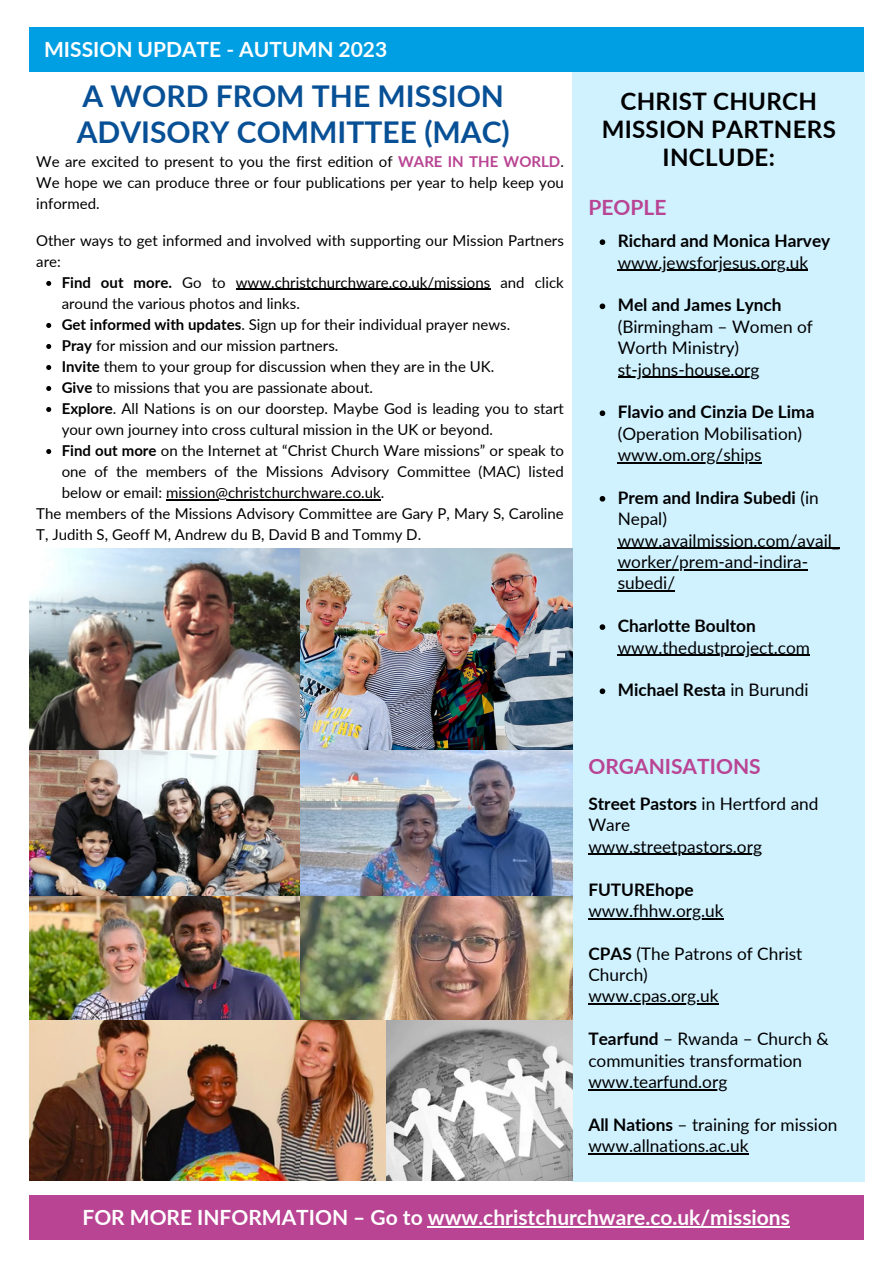
<style>
.page{position:relative;width:893px;height:1264px;background:#fff}
.page>*{position:absolute;margin:0;border:0;box-sizing:border-box;transform-origin:0 0}
.t1{font:700 30px/36px "Lato";color:#075096}
.t2{font:700 24.15px/28.2px "Lato";letter-spacing:.01em;color:#000;text-align:center}
.t3{font:700 21px "Lato";color:#fff}
.t4{font:700 21px "Lato";color:#b94493}
.t5{font:17.25px/21.3px "Lato";color:#000}
.t6{font:700 17.25px "Lato";color:#000}
.t7{font:15px/21px "Lato";color:#000}
.s1{font-weight:700;color:#b94493}
.s2{font-weight:700}
.s3{font-weight:400}
</style>
<div class="page">
<div style="left:572px;top:72px;width:293px;height:1109px;background:#d0f2ff"></div>
<svg style="left:599px;top:239px;width:6px;height:6px"></svg>
<hr style="left:617px;top:270px;width:191px;height:1px;background:#000">
<svg style="left:599px;top:303px;width:6px;height:6px"></svg>
<hr style="left:617px;top:376px;width:142px;height:2px;background:#000">
<svg style="left:599px;top:410px;width:6px;height:6px"></svg>
<hr style="left:617px;top:462px;width:144px;height:1px;background:#000">
<svg style="left:599px;top:496px;width:6px;height:5px"></svg>
<hr style="left:617px;top:547px;width:222px;height:2px;background:#000">
<hr style="left:617px;top:569px;width:191px;height:1px;background:#000">
<hr style="left:617px;top:590px;width:58px;height:1px;background:#000">
<svg style="left:599px;top:624px;width:6px;height:6px"></svg>
<hr style="left:617px;top:654px;width:193px;height:1px;background:#000">
<svg style="left:599px;top:688px;width:6px;height:6px"></svg>
<hr style="left:588px;top:853px;width:174px;height:2px;background:#000">
<hr style="left:588px;top:918px;width:135px;height:1px;background:#000">
<hr style="left:588px;top:1003px;width:130px;height:1px;background:#000">
<hr style="left:588px;top:1089px;width:139px;height:1px;background:#000">
<hr style="left:588px;top:1153px;width:160px;height:1px;background:#000">
<div style="left:29px;top:27px;width:835px;height:45px;background:#009fe3"></div>
<div style="left:29px;top:1195px;width:835px;height:44px;background:#b94493"></div>
<img style="left:29px;top:548px;width:543px;height:632px">
<hr style="left:428px;top:1226px;width:362px;height:1px;background:#fff">
<svg style="left:46px;top:281px;width:5px;height:5px"></svg>
<hr style="left:236px;top:289px;width:254px;height:1px;background:#000">
<svg style="left:46px;top:323px;width:5px;height:5px"></svg>
<svg style="left:46px;top:344px;width:5px;height:5px"></svg>
<svg style="left:46px;top:365px;width:5px;height:5px"></svg>
<svg style="left:46px;top:386px;width:5px;height:5px"></svg>
<svg style="left:46px;top:407px;width:5px;height:5px"></svg>
<svg style="left:46px;top:449px;width:5px;height:5px"></svg>
<hr style="left:166px;top:499px;width:215px;height:1px;background:#000">
<p class="t3" style="left:44px;top:36px;width:344px">MISSION UPDATE - AUTUMN 2023</p>
<p class="t1" style="left:77px;top:77px;width:434px">A WORD FROM THE MISSION<br>ADVISORY COMMITTEE (MAC)</p>
<p class="t7" style="left:36px;top:150px;width:529px;text-align:justify">We are excited to present to you the first edition of <span class="s1">WARE IN THE WORLD</span>.<br>We hope we can produce three or four publications per year to help keep you informed.</p>
<p class="t7" style="left:36px;top:229px;width:529px">Other ways to get informed and involved with supporting our Mission Partners are:</p>
<p class="t7" style="left:62px;top:271px;width:503px"><span class="s2">Find out more.</span> Go to www.christchurchware.co.uk/missions and click around the various photos and links.</p>
<p class="t7" style="left:62px;top:313px;width:450px"><span class="s2">Get informed with updates</span>. Sign up for their individual prayer news.</p>
<p class="t7" style="left:62px;top:334px;width:278px"><span class="s2">Pray</span> for mission and our mission partners.</p>
<p class="t7" style="left:62px;top:355px;width:434px"><span class="s2">Invite</span> them to your group for discussion when they are in the UK.</p>
<p class="t7" style="left:62px;top:376px;width:313px"><span class="s2">Give</span> to missions that you are passionate about.</p>
<p class="t7" style="left:62px;top:397px;width:503px"><span class="s2">Explore</span>. All Nations is on our doorstep. Maybe God is leading you to start your own journey into cross cultural mission in the UK or beyond.</p>
<p class="t7" style="left:62px;top:439px;width:503px;text-align:justify"><span class="s2">Find out more</span> on the Internet at “Christ Church Ware missions” or speak to one of the members of the Missions Advisory Committee (MAC) listed below or email: mission@christchurchware.co.uk.</p>
<p class="t7" style="left:36px;top:502px;width:529px">The members of the Missions Advisory Committee are Gary P, Mary S, Caroline<br>T, Judith S, Geoff M, Andrew du B, David B and Tommy D.</p>
<h2 class="t2" style="left:601px;top:86px;width:236px">CHRIST CHURCH<br>MISSION PARTNERS<br>INCLUDE:</h2>
<h3 class="t4" style="left:588px;top:194px;width:79px">PEOPLE</h3>
<p class="t6" style="left:617px;top:230px;width:214px">Richard and Monica Harvey</p>
<p class="t5" style="left:617px;top:251px;width:192px">www.jewsforjesus.org.uk</p>
<p class="t6" style="left:617px;top:294px;width:165px">Mel and James Lynch</p>
<p class="t5" style="left:617px;top:315px;width:197px">(Birmingham – Women of<br>Worth Ministry) st-johns-house.org</p>
<p class="t6" style="left:617px;top:401px;width:198px">Flavio and Cinzia De Lima</p>
<p class="t5" style="left:617px;top:422px;width:186px">(Operation Mobilisation) www.om.org/ships</p>
<p class="t5" style="left:617px;top:486px;width:223px"><span class="s2">Prem and Indira Subedi</span> (in<br>Nepal) www.availmission.com/avail_ worker/prem-and-indira&shy;subedi/</p>
<p class="t6" style="left:617px;top:615px;width:140px">Charlotte Boulton</p>
<p class="t5" style="left:617px;top:636px;width:194px">www.thedustproject.com</p>
<p class="t6" style="left:617px;top:679px;width:192px">Michael Resta <span class="s3">in Burundi</span></p>
<h3 class="t4" style="left:588px;top:753px;width:174px">ORGANISATIONS</h3>
<p class="t5" style="left:588px;top:792px;width:232px"><span class="s2">Street Pastors</span> in Hertford and<br>Ware<br>www.streetpastors.org</p>
<p class="t6" style="left:588px;top:878px;width:107px">FUTUREhope</p>
<p class="t5" style="left:588px;top:899px;width:137px">www.fhhw.org.uk</p>
<p class="t5" style="left:588px;top:942px;width:215px"><span class="s2">CPAS</span> (The Patrons of Christ<br>Church)<br>www.cpas.org.uk</p>
<p class="t5" style="left:588px;top:1027px;width:242px"><span class="s2">Tearfund</span> – Rwanda – Church &amp; communities transformation www.tearfund.org</p>
<p class="t5" style="left:588px;top:1113px;width:250px"><span class="s2">All Nations</span> – training for mission www.allnations.ac.uk</p>
<p class="t3" style="left:82px;top:1204px;width:709px">FOR MORE INFORMATION – Go to www.christchurchware.co.uk/missions</p>
</div>
